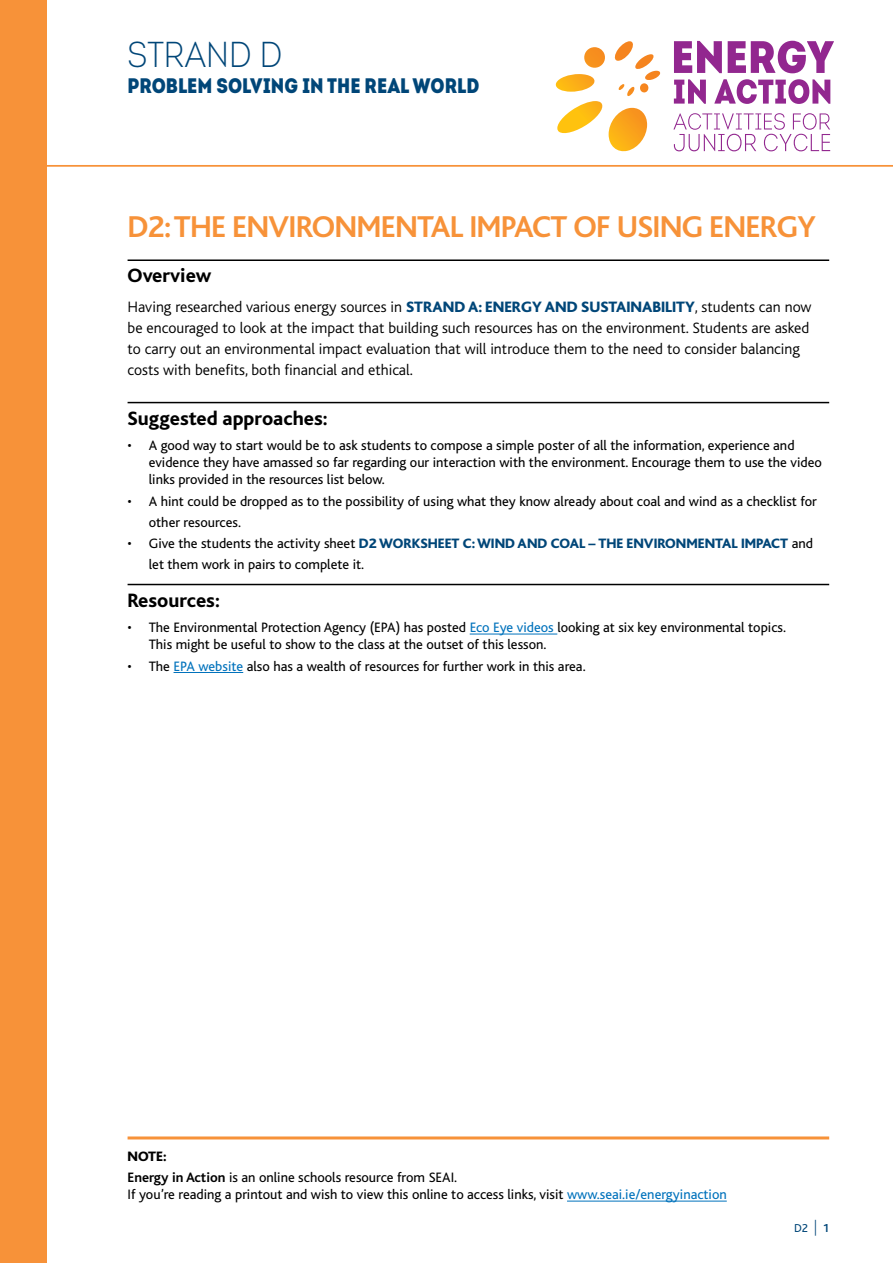
<style>
.page{position:relative;width:893px;height:1263px;background:#fff}
.page>*{position:absolute;margin:0;border:0;box-sizing:border-box;transform-origin:0 0}
.t1{font:36px "Intro Cond Light Free";color:#004678}
.t2{font:700 31.5px "Bliss";letter-spacing:-.025em;color:#f79239}
.t3{font:21px "Intro Cond Black Free";color:#004678}
.t4{font:800 20.25px "Bliss";color:#000}
.t5{font:300 15.75px/21px "Bliss";color:#000}
.t6{font:14.25px/17.1px "Bliss";color:#000}
.t7{font:12px "Bliss";color:#004678}
.s1{font-weight:800;color:#004678}
.s2{color:#0072bc}
.s3{font-weight:800}
.s4{font-weight:700}
.s5{font-weight:300;font-size:15.6px}
</style>
<div class="page">
<hr style="left:0;top:165px;width:893px;height:2px;background:#f79239">
<div style="left:0;top:0;width:47px;height:1263px;background:#f79239"></div>
<svg style="left:673px;top:113px;width:157px;height:38px"></svg>
<svg style="left:674px;top:41px;width:48px;height:32px"></svg>
<svg style="left:728px;top:41px;width:106px;height:32px"></svg>
<svg style="left:674px;top:79px;width:32px;height:25px"></svg>
<svg style="left:714px;top:79px;width:116px;height:25px"></svg>
<svg style="left:555px;top:41px;width:105px;height:111px"></svg>
<hr style="left:128px;top:259px;width:701px;height:2px;background:#000">
<hr style="left:128px;top:402px;width:701px;height:1px;background:#000">
<hr style="left:128px;top:584px;width:701px;height:1px;background:#000">
<hr style="left:470px;top:634px;width:87px;height:1px;background:#0072bc">
<hr style="left:174px;top:672px;width:69px;height:1px;background:#0072bc">
<hr style="left:128px;top:1136px;width:701px;height:3px;background:#f79239">
<hr style="left:567px;top:1201px;width:160px;height:1px;background:#0072bc">
<h1 class="t1" style="left:128px;top:33px;width:156px">STRAND D</h1>
<h3 class="t3" style="left:128px;top:71px;width:353px">PROBLEM SOLVING IN THE REAL WORLD</h3>
<h2 class="t2" style="left:128px;top:210px;width:690px">D2: THE ENVIRONMENTAL IMPACT OF USING ENERGY</h2>
<h3 class="t4" style="left:128px;top:265px;width:85px">Overview</h3>
<p class="t5" style="left:128px;top:296px;width:685px">Having researched various energy sources in <span class="s1">STRAND A: ENERGY AND SUSTAINABILITY</span>, students can now be encouraged to look at the impact that building such resources has on the environment. Students are asked to carry out an environmental impact evaluation that will introduce them to the need to consider balancing costs with benefits, both financial and ethical.</p>
<h3 class="t4" style="left:128px;top:407px;width:202px">Suggested approaches:</h3>
<p class="t6" style="left:149px;top:437px;width:674px;text-indent:-21px">• A good way to start would be to ask students to compose a simple poster of all the information, experience and evidence they have amassed so far regarding our interaction with the environment. Encourage them to use the video links provided in the resources list below.</p>
<p class="t6" style="left:149px;top:491px;width:670px;line-height:21.3px;text-indent:-21px">• A hint could be dropped as to the possibility of using what they know already about coal and wind as a checklist for other resources.</p>
<p class="t6" style="left:149px;top:533px;width:666px;line-height:21px;text-indent:-21px">• Give the students the activity sheet <span class="s1">D2 WORKSHEET C: WIND AND COAL – THE ENVIRONMENTAL IMPACT</span> and let them work in pairs to complete it.</p>
<h3 class="t4" style="left:128px;top:589px;width:94px">Resources:</h3>
<p class="t6" style="left:149px;top:619px;width:639px;text-indent:-21px">• The Environmental Protection Agency (EPA) has posted <span class="s2">Eco Eye videos</span> looking at six key environmental topics.<br>This might be useful to show to the class at the outset of this lesson.</p>
<p class="t6" style="left:128px;top:658px;width:460px">• The <span class="s2">EPA website</span> also has a wealth of resources for further work in this area.</p>
<p class="t6" style="left:128px;top:1146px;width:331px;line-height:21.3px"><span class="s3">NOTE:<br></span><span class="s4">Energy in Action</span> is an online schools resource from SEAI.</p>
<p class="t6" style="left:128px;top:1186px;width:601px">If you’re reading a printout and wish to view this online to access links, visit <span class="s2">www.seai.ie/energyinaction</span></p>
<p class="t7" style="left:794px;top:1221px;width:36px">D2 <span class="s5">|</span> <span class="s4">1</span></p>
</div>
